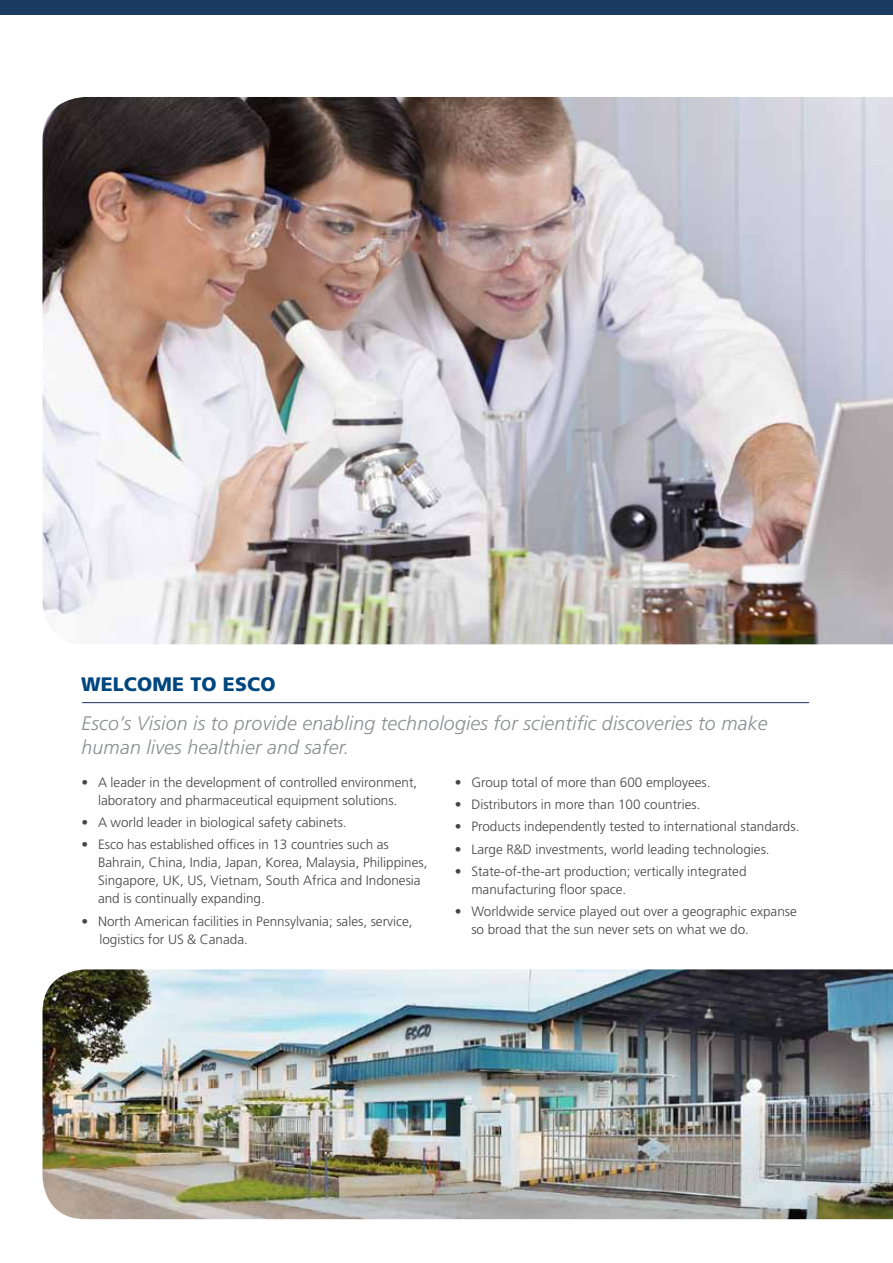
<style>
.page{position:relative;width:893px;height:1263px;background:#fff}
.page>*{position:absolute;margin:0;border:0;box-sizing:border-box;transform-origin:0 0}
.t1{font:italic 300 19.5px/24px "Frutiger LT Std";letter-spacing:.01em;color:#8c8e90}
.t2{font:900 19.5px "Frutiger LT Std";letter-spacing:.01em;color:#00467f}
.t3{font:300 13.5px/18px "Frutiger LT Std";color:#464547}
.s1{font-weight:400}
</style>
<div class="page">
<div style="left:0;top:0;width:893px;height:15px;background:#1a3c60"></div>
<hr style="left:83px;top:702px;width:726px;height:1px;background:#1c2d5b">
<img style="left:43px;top:97px;width:850px;height:547px">
<img style="left:43px;top:969px;width:850px;height:250px">
<h1 class="t2" style="left:81px;top:672px;width:156px">WELCOME TO ESCO</h1>
<h1 class="t1" style="left:82px;top:711px;width:687px">Esco’s Vision is to provide enabling technologies for scientific discoveries to make human lives healthier and safer.</h1>
<p class="t3" style="left:82px;top:773px;width:337px;text-align:center"><span class="s1">•</span> A leader in the development of controlled environment, laboratory and pharmaceutical equipment solutions.</p>
<p class="t3" style="left:82px;top:813px;width:267px"><span class="s1">•</span> A world leader in biological safety cabinets.</p>
<p class="t3" style="left:98px;top:836px;width:331px;text-indent:-16px"><span class="s1">•</span> Esco has established offices in 13 countries such as Bahrain, China, India, Japan, Korea, Malaysia, Philippines, Singapore, UK, US, Vietnam, South Africa and Indonesia and is continually expanding.</p>
<p class="t3" style="left:99px;top:912px;width:315px;text-indent:-18px"><span class="s1">•</span> North American facilities in Pennsylvania; sales, service, logistics for US &amp; Canada.</p>
<p class="t3" style="left:455px;top:773px;width:257px"><span class="s1">•</span> Group total of more than 600 employees.</p>
<p class="t3" style="left:455px;top:795px;width:247px"><span class="s1">•</span> Distributors in more than 100 countries.</p>
<p class="t3" style="left:455px;top:818px;width:346px"><span class="s1">•</span> Products independently tested to international standards.</p>
<p class="t3" style="left:455px;top:840px;width:316px"><span class="s1">•</span> Large R&amp;D investments, world leading technologies.</p>
<p class="t3" style="left:471px;top:862px;width:277px;text-indent:-16px"><span class="s1">•</span> State-of-the-art production; vertically integrated manufacturing floor space.</p>
<p class="t3" style="left:471px;top:902px;width:327px;text-indent:-16px"><span class="s1">•</span> Worldwide service played out over a geographic expanse so broad that the sun never sets on what we do.</p>
</div>
